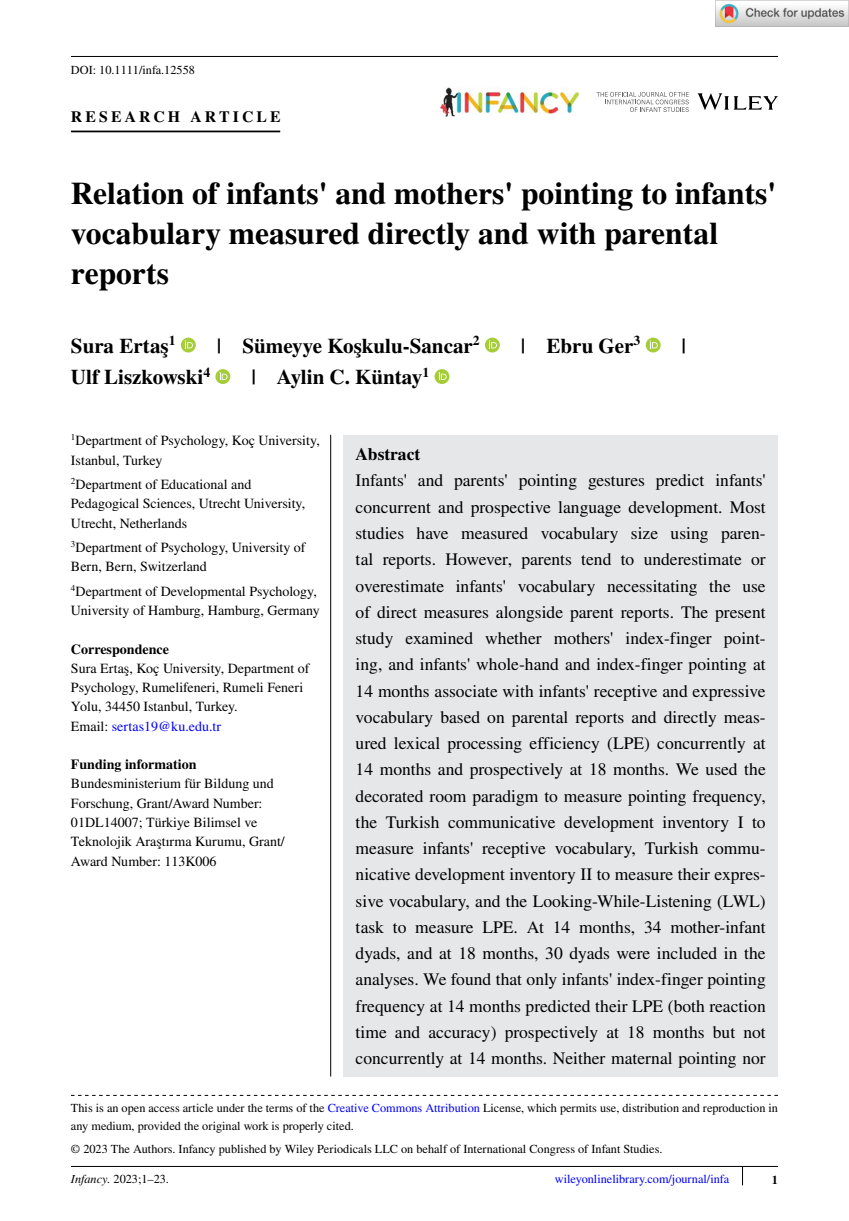
<style>
.page{position:relative;width:849px;height:1221px;background:#fff}
.page>*{position:absolute;margin:0;border:0;box-sizing:border-box;transform-origin:0 0}
.t1{font:700 31.5px/40.2px "STIX";color:#000}
.t2{font:700 21px "STIX";color:#000}
.t3{font:17.5px/26.2px "STIX";color:#000;text-align:justify}
.t4{font:700 17.5px "STIX";color:#000}
.t5{font:700 15.75px "STIX";letter-spacing:.2em;color:#000}
.t6{font:14px/19.2px "STIX";color:#000}
.t7{font:700 14px "STIX";color:#000}
.t8{font:12.25px/17.5px "STIX";color:#000}
.t9{font:12.25px "STIX";color:#00f}
.t10{font:700 12.25px "STIX";color:#000}
.s1{color:#00f}
.s2{font-style:italic}
</style>
<div class="page">
<div style="left:343px;top:435px;width:434px;height:641px;background:#e6e7e8"></div>
<hr style="left:71px;top:56px;width:706px;height:1px;background:#000">
<hr style="left:71px;top:131px;width:209px;height:1px;background:#000">
<svg style="left:181px;top:337px;width:15px;height:15px"></svg>
<svg style="left:185px;top:340px;width:8px;height:8px"></svg>
<div style="left:485px;top:337px;width:14px;height:15px;background:#a4cd39;border-radius:50%"></div>
<svg style="left:489px;top:340px;width:8px;height:8px"></svg>
<svg style="left:645px;top:337px;width:15px;height:15px"></svg>
<svg style="left:649px;top:340px;width:8px;height:8px"></svg>
<div style="left:215px;top:369px;width:15px;height:15px;background:#a4cd39;border-radius:50%"></div>
<svg style="left:219px;top:372px;width:8px;height:8px"></svg>
<svg style="left:434px;top:369px;width:15px;height:15px"></svg>
<svg style="left:438px;top:372px;width:8px;height:8px"></svg>
<hr style="left:71px;top:1165px;width:706px;height:1px;background:#000">
<svg style="left:71px;top:1094px;width:706px;height:1px"></svg>
<svg style="left:697px;top:93px;width:80px;height:17px"></svg>
<svg style="left:596px;top:92px;width:92px;height:20px"></svg>
<img style="left:440px;top:87px;width:139px;height:30px">
<hr style="left:330px;top:435px;width:1px;height:641px;background:#000">
<img style="left:715px;top:0;width:133px;height:26px">
<p class="t8" style="left:71px;top:62px;width:125px">DOI: 10.1111/infa.12558</p>
<p class="t5" style="left:71px;top:107px;width:211px">RESEARCH ARTICLE</p>
<h1 class="t1" style="left:71px;top:173px;width:706px">Relation of infants' and mothers' pointing to infants' vocabulary measured directly and with parental reports</h1>
<p class="t2" style="left:71px;top:333px;width:106px">Sura Ertaş<sup>1</sup></p>
<p class="t2" style="left:217px;top:333px;width:264px">| Sümeyye Koşkulu-Sancar<sup>2</sup></p>
<p class="t2" style="left:520px;top:333px;width:121px">| Ebru Ger<sup>3</sup></p>
<p class="t2" style="left:681px;top:333px;width:6px">|</p>
<p class="t2" style="left:71px;top:364px;width:141px">Ulf Liszkowski<sup>4</sup></p>
<p class="t2" style="left:251px;top:364px;width:179px">| Aylin C. Küntay<sup>1</sup></p>
<p class="t6" style="left:71px;top:432px;width:250px"><sup>1</sup>Department of Psychology, Koç University,<br>Istanbul, Turkey</p>
<p class="t6" style="left:71px;top:475px;width:236px"><sup>2</sup>Department of Educational and<br>Pedagogical Sciences, Utrecht University,<br>Utrecht, Netherlands</p>
<p class="t6" style="left:71px;top:538px;width:236px"><sup>3</sup>Department of Psychology, University of<br>Bern, Bern, Switzerland</p>
<p class="t6" style="left:71px;top:582px;width:250px"><sup>4</sup>Department of Developmental Psychology,<br>University of Hamburg, Hamburg, Germany</p>
<p class="t7" style="left:71px;top:640px;width:99px">Correspondence</p>
<p class="t6" style="left:71px;top:659px;width:240px">Sura Ertaş, Koç University, Department of Psychology, Rumelifeneri, Rumeli Feneri Yolu, 34450 Istanbul, Turkey.<br>Email: <span class="s1">sertas19@ku.edu.tr</span></p>
<p class="t7" style="left:71px;top:756px;width:127px">Funding information</p>
<p class="t6" style="left:71px;top:775px;width:215px">Bundesministerium für Bildung und<br>Forschung, Grant/Award Number:<br>01DL14007; Türkiye Bilimsel ve<br>Teknolojik Araştırma Kurumu, Grant/<br>Award Number: 113K006</p>
<p class="t4" style="left:355px;top:444px;width:66px">Abstract</p>
<p class="t3" style="left:355px;top:468px;width:411px">Infants' and parents' pointing gestures predict infants' concurrent and prospective language development. Most studies have measured vocabulary size using paren&shy;tal reports. However, parents tend to underestimate or overestimate infants' vocabulary necessitating the use of direct measures alongside parent reports. The present study examined whether mothers' index-finger point&shy;ing, and infants' whole-hand and index-finger pointing at 14 months associate with infants' receptive and expressive vocabulary based on parental reports and directly meas&shy;ured lexical processing efficiency (LPE) concurrently at 14 months and prospectively at 18 months. We used the decorated room paradigm to measure pointing frequency, the Turkish communicative development inventory I to measure infants' receptive vocabulary, Turkish commu&shy;nicative development inventory II to measure their expres&shy;sive vocabulary, and the Looking-While-Listening (LWL) task to measure LPE. At 14 months, 34 mother-infant dyads, and at 18 months, 30 dyads were included in the analyses. We found that only infants' index-finger pointing frequency at 14 months predicted their LPE (both reaction time and accuracy) prospectively at 18 months but not concurrently at 14 months. Neither maternal pointing nor</p>
<p class="t8" style="left:71px;top:1100px;width:708px">This is an open access article under the terms of the <span class="s1">Creative Commons Attribution</span> License, which permits use, distribution and reproduction in any medium, provided the original work is properly cited.</p>
<p class="t8" style="left:71px;top:1140px;width:593px">© 2023 The Authors. Infancy published by Wiley Periodicals LLC on behalf of International Congress of Infant Studies.</p>
<p class="t8" style="left:71px;top:1170px;width:99px"><span class="s2">Infancy.</span> 2023;1–23.</p>
<p class="t9" style="left:554px;top:1170px;width:176px">wileyonlinelibrary.com/journal/infa</p>
<p class="t10" style="left:771px;top:1172px;width:8px">1</p>
</div>
